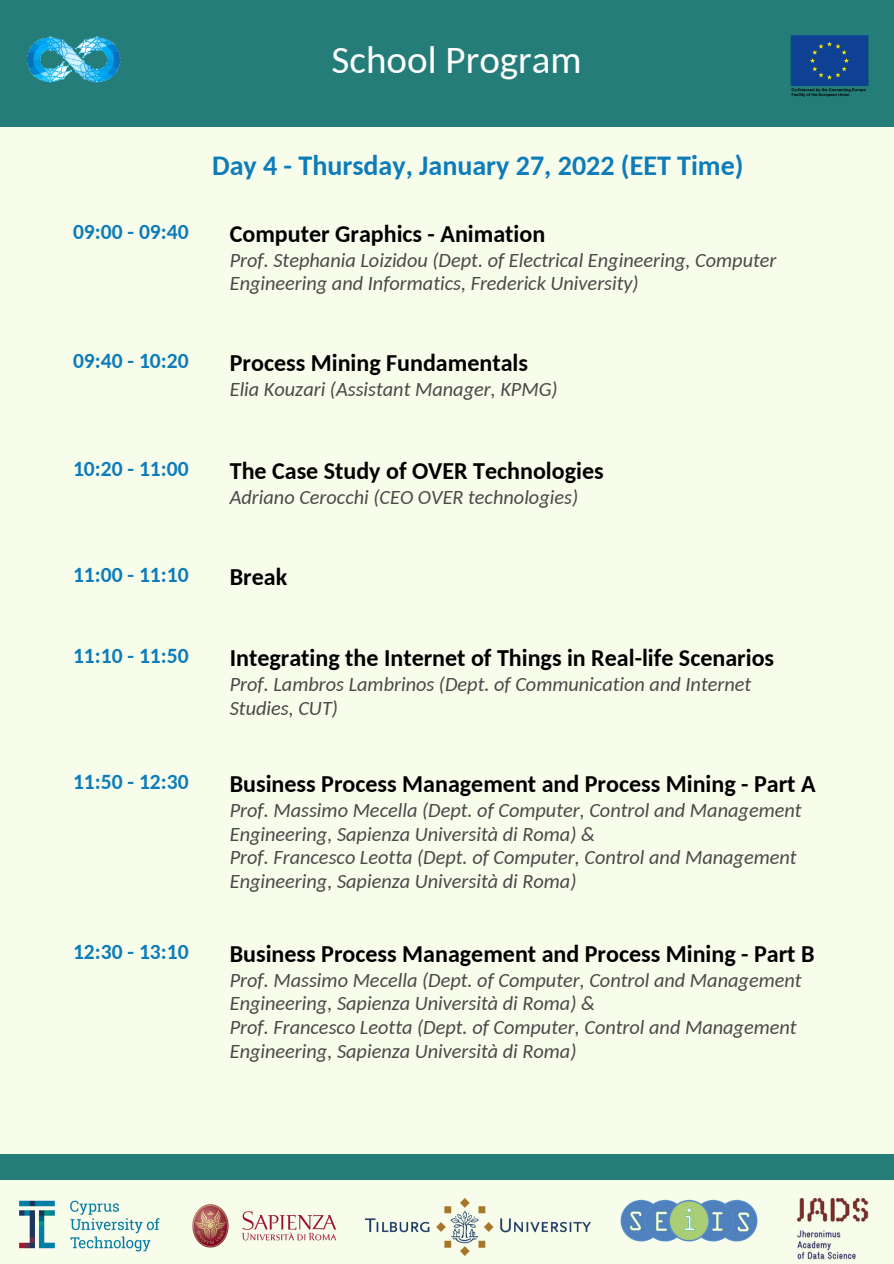
<style>
.page{position:relative;width:894px;height:1264px;background:#fff}
.page>*{position:absolute;margin:0;border:0;box-sizing:border-box;transform-origin:0 0}
.t1{font:39px "Carlito";color:#fff}
.t2{font:700 28.05px "Carlito";color:#0c7cba}
.t3{font:700 24px "Carlito";color:#000}
.t4{font:700 21.6px "Carlito";color:#0c7cba}
.t5{font:italic 20.25px/23.7px "Carlito";color:#494949}
</style>
<div class="page">
<div style="left:0;top:0;width:893px;height:1263px;background:#f8fceb"></div>
<div style="left:0;top:0;width:893px;height:126px;background:#247d78"></div>
<img style="left:27px;top:36px;width:94px;height:47px">
<img style="left:184px;top:1179px;width:160px;height:69px">
<img style="left:366px;top:1198px;width:224px;height:57px">
<img style="left:19px;top:1200px;width:141px;height:52px">
<img style="left:796px;top:1197px;width:73px;height:63px">
<img style="left:620px;top:1199px;width:138px;height:43px">
<div style="left:0;top:1153px;width:893px;height:26px;background:#247d78"></div>
<img style="left:790px;top:35px;width:78px;height:62px">
<p class="t1" style="left:331px;top:44px;width:252px">School Program</p>
<p class="t2" style="left:212px;top:154px;width:533px">Day 4 - Thursday, January 27, 2022 (EET Time)</p>
<p class="t4" style="left:73px;top:223px;width:117px">09:00 - 09:40</p>
<p class="t3" style="left:230px;top:224px;width:317px">Computer Graphics - Animation</p>
<p class="t5" style="left:230px;top:250px;width:548px">Prof. Stephania Loizidou (Dept. of Electrical Engineering, Computer<br>Engineering and Informatics, Frederick University)</p>
<p class="t4" style="left:73px;top:352px;width:117px">09:40 - 10:20</p>
<p class="t3" style="left:230px;top:353px;width:300px">Process Mining Fundamentals</p>
<p class="t5" style="left:230px;top:379px;width:329px">Elia Kouzari (Assistant Manager, KPMG)</p>
<p class="t4" style="left:73px;top:460px;width:117px">10:20 - 11:00</p>
<p class="t3" style="left:230px;top:461px;width:375px">The Case Study of OVER Technologies</p>
<p class="t5" style="left:230px;top:487px;width:350px">Adriano Cerocchi (CEO OVER technologies)</p>
<p class="t4" style="left:73px;top:565px;width:117px">11:00 - 11:10</p>
<p class="t3" style="left:230px;top:566px;width:59px">Break</p>
<p class="t4" style="left:73px;top:647px;width:117px">11:10 - 11:50</p>
<p class="t3" style="left:230px;top:648px;width:545px">Integrating the Internet of Things in Real-life Scenarios</p>
<p class="t5" style="left:230px;top:674px;width:523px">Prof. Lambros Lambrinos (Dept. of Communication and Internet<br>Studies, CUT)</p>
<p class="t4" style="left:73px;top:773px;width:117px">11:50 - 12:30</p>
<p class="t3" style="left:230px;top:774px;width:587px">Business Process Management and Process Mining - Part A</p>
<p class="t5" style="left:230px;top:800px;width:573px">Prof. Massimo Mecella (Dept. of Computer, Control and Management<br>Engineering, Sapienza Università di Roma) &amp;</p>
<p class="t5" style="left:230px;top:847px;width:568px">Prof. Francesco Leotta (Dept. of Computer, Control and Management<br>Engineering, Sapienza Università di Roma)</p>
<p class="t4" style="left:73px;top:943px;width:117px">12:30 - 13:10</p>
<p class="t3" style="left:230px;top:944px;width:586px">Business Process Management and Process Mining - Part B</p>
<p class="t5" style="left:230px;top:969px;width:573px">Prof. Massimo Mecella (Dept. of Computer, Control and Management<br>Engineering, Sapienza Università di Roma) &amp;</p>
<p class="t5" style="left:230px;top:1017px;width:568px">Prof. Francesco Leotta (Dept. of Computer, Control and Management<br>Engineering, Sapienza Università di Roma)</p>
</div>
